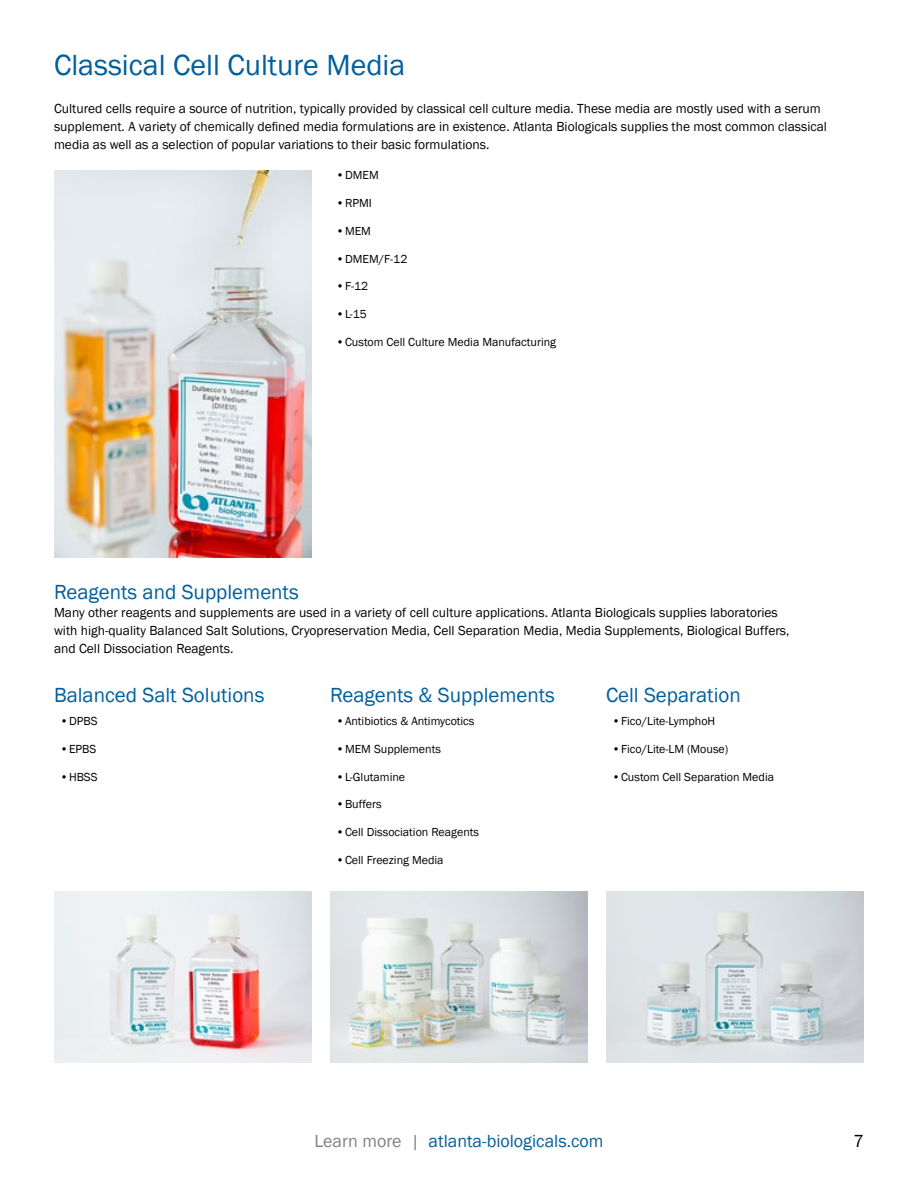
<style>
.page{position:relative;width:918px;height:1188px;background:#fff}
.page>*{position:absolute;margin:0;border:0;box-sizing:border-box;transform-origin:0 0}
.t1{font:30px "Franklin Gothic";color:#005f9e}
.t2{font:21px "Franklin Gothic";color:#005f9e}
.t3{font:18px "Franklin Gothic";color:#005f9e}
.t4{font:18px "Franklin Gothic";color:#000}
.t5{font:13.5px/18px "Franklin Gothic";color:#000}
.t6{font:12px "Franklin Gothic";color:#000}
.s1{color:#808285}
</style>
<div class="page">
<img style="left:54px;top:171px;width:258px;height:387px">
<img style="left:54px;top:891px;width:258px;height:172px">
<img style="left:330px;top:891px;width:258px;height:172px">
<img style="left:606px;top:891px;width:258px;height:172px">
<h1 class="t1" style="left:54px;top:46px;width:353px">Classical Cell Culture Media</h1>
<p class="t5" style="left:54px;top:100px;width:775px">Cultured cells require a source of nutrition, typically provided by classical cell culture media. These media are mostly used with a serum supplement. A variety of chemically defined media formulations are in existence. Atlanta Biologicals supplies the most common classical media as well as a selection of popular variations to their basic formulations.</p>
<p class="t6" style="left:336px;top:168px;width:44px">•DMEM</p>
<p class="t6" style="left:336px;top:196px;width:37px">•RPMI</p>
<p class="t6" style="left:336px;top:223px;width:37px">•MEM</p>
<p class="t6" style="left:336px;top:251px;width:73px">•DMEM/F-12</p>
<p class="t6" style="left:336px;top:279px;width:34px">•F-12</p>
<p class="t6" style="left:336px;top:307px;width:32px">•L-15</p>
<p class="t6" style="left:336px;top:335px;width:222px">•Custom Cell Culture Media Manufacturing</p>
<h2 class="t2" style="left:54px;top:579px;width:246px">Reagents and Supplements</h2>
<p class="t5" style="left:54px;top:604px;width:737px">Many other reagents and supplements are used in a variety of cell culture applications. Atlanta Biologicals supplies laboratories with high-quality Balanced Salt Solutions, Cryopreservation Media, Cell Separation Media, Media Supplements, Biological Buffers, and Cell Dissociation Reagents.</p>
<h2 class="t2" style="left:54px;top:682px;width:212px">Balanced Salt Solutions</h2>
<p class="t6" style="left:60px;top:713px;width:39px">•DPBS</p>
<p class="t6" style="left:60px;top:741px;width:38px">•EPBS</p>
<p class="t6" style="left:60px;top:769px;width:39px">•HBSS</p>
<h2 class="t2" style="left:330px;top:682px;width:227px">Reagents &amp; Supplements</h2>
<p class="t6" style="left:336px;top:713px;width:140px">•Antibiotics &amp; Antimycotics</p>
<p class="t6" style="left:336px;top:741px;width:106px">•MEM Supplements</p>
<p class="t6" style="left:336px;top:769px;width:71px">•L-Glutamine</p>
<p class="t6" style="left:336px;top:797px;width:47px">•Buffers</p>
<p class="t6" style="left:336px;top:825px;width:145px">•Cell Dissociation Reagents</p>
<p class="t6" style="left:336px;top:853px;width:109px">•Cell Freezing Media</p>
<h2 class="t2" style="left:606px;top:682px;width:136px">Cell Separation</h2>
<p class="t6" style="left:612px;top:713px;width:105px">•Fico/Lite-LymphoH</p>
<p class="t6" style="left:612px;top:741px;width:118px">•Fico/Lite-LM (Mouse)</p>
<p class="t6" style="left:612px;top:769px;width:164px">•Custom Cell Separation Media</p>
<h3 class="t3" style="left:314px;top:1129px;width:291px"><span class="s1">Learn more |</span> atlanta-biologicals.com</h3>
<h3 class="t4" style="left:853px;top:1129px;width:12px">7</h3>
</div>
